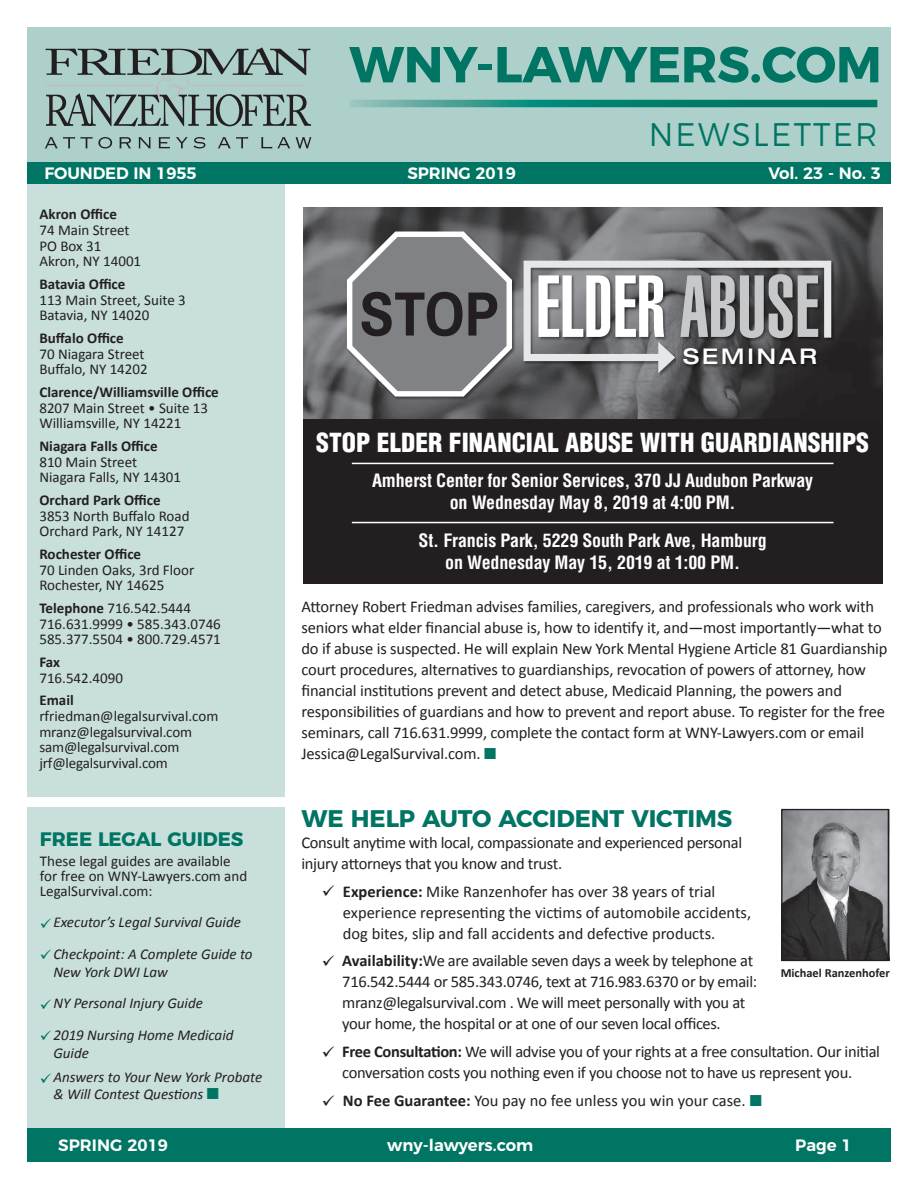
<style>
.page{position:relative;width:918px;height:1188px;background:#fff}
.page>*{position:absolute;margin:0;border:0;box-sizing:border-box;transform-origin:0 0}
.t1{font:900 extra-condensed 86.4px "Helvetica";color:#fff}
.t2{font:700 50.4px "Montserrat";letter-spacing:-.005em;color:#007563}
.t3{font:300 32.7px "Montserrat";letter-spacing:.07em;color:#007563;scale:.95 1}
.t4{font:900 condensed 25.65px "Helvetica";color:#fff}
.t5{font:700 24px "Montserrat";letter-spacing:-.005em;color:#007563}
.t6{font:500 expanded 21.6px "Helvetica Neue";letter-spacing:.14em;color:#fff}
.t7{font:700 19.5px "Montserrat";letter-spacing:-.005em;color:#007563}
.t8{font:700 condensed 18px/22px "Helvetica";letter-spacing:-.01em;color:#fff;text-align:center}
.t9{font:16.5px/21px "Calibri";letter-spacing:-.01em;color:#231f20}
.t10{font:600 16.5px "Montserrat";letter-spacing:-.01em;color:#fff}
.t11{font:15px/15.8px "Calibri";color:#231f20}
.t12{font:italic 15px/31.5px "Calibri";color:#231f20}
.t13{font:700 15px "Calibri";color:#231f20}
.t14{font:700 12.45px "Calibri";color:#231f20}
.s1{font-weight:700}
.s2{color:#007563}
.s3{color:#c7c8ca}
</style>
<div class="page">
<div style="left:27px;top:808px;width:258px;height:337px;background:#c8dfdb"></div>
<div style="left:27px;top:79px;width:258px;height:718px;background:#c8dfdb"></div>
<div style="left:27px;top:27px;width:864px;height:145px;background:#add0cb"></div>
<div style="left:27px;top:162px;width:864px;height:22px;background:#007563"></div>
<svg style="left:45px;top:137px;width:30px;height:11px"></svg>
<svg style="left:81px;top:137px;width:11px;height:11px"></svg>
<svg style="left:98px;top:137px;width:14px;height:11px"></svg>
<svg style="left:119px;top:137px;width:12px;height:11px"></svg>
<svg style="left:138px;top:137px;width:13px;height:11px"></svg>
<svg style="left:158px;top:137px;width:12px;height:12px"></svg>
<svg style="left:176px;top:137px;width:29px;height:11px"></svg>
<svg style="left:218px;top:137px;width:30px;height:11px"></svg>
<svg style="left:261px;top:137px;width:51px;height:12px"></svg>
<svg style="left:46px;top:48px;width:265px;height:78px"></svg>
<svg style="left:350px;top:100px;width:527px;height:7px;background:#1c8a7b"></svg>
<img style="left:303px;top:208px;width:579px;height:211px">
<div style="left:346px;top:231px;width:170px;height:170px;background:#231f20;opacity:.51"></div>
<svg style="left:347px;top:232px;width:165px;height:165px;background:#7e7f81"></svg>
<div style="left:523px;top:260px;width:312px;height:117px;background:#231f20;opacity:.51"></div>
<svg style="left:520px;top:257px;width:315px;height:116px;background:#87888a"></svg>
<div style="left:538px;top:273px;width:285px;height:69px;background:#231f20;opacity:.51"></div>
<div style="left:682px;top:347px;width:138px;height:21px;background:#231f20;opacity:.51"></div>
<img style="left:783px;top:811px;width:104px;height:148px">
<div style="left:781px;top:809px;width:108px;height:152px;border:1px solid #231f20"></div>
<div style="left:303px;top:419px;width:579px;height:165px;background:#231f20"></div>
<hr style="left:352px;top:463px;width:482px;height:1px;background:#fff">
<hr style="left:352px;top:522px;width:482px;height:1px;background:#fff">
<div style="left:27px;top:1128px;width:864px;height:34px;background:#007563"></div>
<h2 class="t2" style="left:349px;top:23px;width:534px">WNY-LAWYERS.COM</h2>
<h3 class="t3" style="left:649px;top:109px;width:242px">NEWSLETTER</h3>
<p class="t10" style="left:45px;top:160px;width:153px">FOUNDED IN 1955</p>
<p class="t10" style="left:407px;top:160px;width:110px">SPRING 2019</p>
<p class="t10" style="left:769px;top:160px;width:114px">Vol. 23 - No. 3</p>
<p class="t13" style="left:39px;top:205px;width:79px">Akron Office</p>
<p class="t11" style="left:39px;top:221px;width:103px">74 Main Street<br>PO Box 31<br>Akron, NY 14001</p>
<p class="t13" style="left:39px;top:275px;width:88px">Batavia Office</p>
<p class="t11" style="left:39px;top:291px;width:148px">113 Main Street, Suite 3<br>Batavia, NY 14020</p>
<p class="t13" style="left:39px;top:329px;width:86px">Buffalo Office</p>
<p class="t11" style="left:39px;top:345px;width:110px">70 Niagara Street<br>Buffalo, NY 14202</p>
<p class="t13" style="left:39px;top:383px;width:181px">Clarence/Williamsville Office</p>
<p class="t11" style="left:39px;top:399px;width:170px">8207 Main Street • Suite 13<br>Williamsville, NY 14221</p>
<p class="t13" style="left:39px;top:437px;width:120px">Niagara Falls Office</p>
<p class="t11" style="left:39px;top:453px;width:143px">810 Main Street<br>Niagara Falls, NY 14301</p>
<p class="t13" style="left:39px;top:491px;width:123px">Orchard Park Office</p>
<p class="t11" style="left:39px;top:507px;width:152px">3853 North Buffalo Road<br>Orchard Park, NY 14127</p>
<p class="t13" style="left:39px;top:545px;width:103px">Rochester Office</p>
<p class="t11" style="left:39px;top:561px;width:156px">70 Linden Oaks, 3rd Floor<br>Rochester, NY 14625</p>
<p class="t11" style="left:39px;top:599px;width:183px"><span class="s1">Telephone</span> 716.542.5444<br>716.631.9999 • 585.343.0746<br>585.377.5504 • 800.729.4571</p>
<p class="t13" style="left:39px;top:653px;width:22px">Fax</p>
<p class="t11" style="left:39px;top:669px;width:85px">716.542.4090</p>
<p class="t13" style="left:39px;top:691px;width:36px">Email</p>
<p class="t11" style="left:39px;top:707px;width:181px">rfriedman@legalsurvival.com mranz@legalsurvival.com sam@legalsurvival.com jrf@legalsurvival.com</p>
<p class="t7" style="left:40px;top:824px;width:205px">FREE LEGAL GUIDES</p>
<p class="t11" style="left:40px;top:852px;width:209px;line-height:15px">These legal guides are available for free on WNY-Lawyers.com and<br>LegalSurvival.com:</p>
<p class="t12" style="left:53px;top:906px;width:201px">Executor’s Legal Survival Guide<br>Checkpoint: A Complete Guide to</p>
<p class="t12" style="left:53px;top:955px;width:182px">New York DWI Law<br>NY Personal Injury Guide<br>2019 Nursing Home Medicaid</p>
<p class="t12" style="left:53px;top:1040px;width:210px;line-height:24.8px">Guide<br>Answers to Your New York Probate</p>
<p class="t12" style="left:53px;top:1077px;width:167px">&amp; Will Contest Questions <span class="s2">■</span></p>
<h1 class="t1" style="left:536px;top:257px;width:285px">ELDER <span class="s3">ABUSE</span></h1>
<h3 class="t6" style="left:683px;top:342px;width:135px">SEMINAR</h3>
<h3 class="t4" style="left:316px;top:426px;width:554px">STOP ELDER FINANCIAL ABUSE WITH GUARDIANSHIPS</h3>
<p class="t8" style="left:372px;top:469px;width:443px">Amherst Center for Senior Services, 370 JJ Audubon Parkway on Wednesday May 8, 2019 at 4:00 PM.</p>
<p class="t8" style="left:419px;top:529px;width:350px">St. Francis Park, 5229 South Park Ave, Hamburg on Wednesday May 15, 2019 at 1:00 PM.</p>
<p class="t9" style="left:302px;top:595px;width:588px">Attorney Robert Friedman advises families, caregivers, and professionals who work with seniors what elder financial abuse is, how to identify it, and—most importantly—what to do if abuse is suspected. He will explain New York Mental Hygiene Article 81 Guardianship court procedures, alternatives to guardianships, revocation of powers of attorney, how financial institutions prevent and detect abuse, Medicaid Planning, the powers and responsibilities of guardians and how to prevent and report abuse. To register for the free seminars, call 716.631.9999, complete the contact form at WNY-Lawyers.com or email Jessica@LegalSurvival.com. <span class="s2">■</span></p>
<h3 class="t5" style="left:302px;top:799px;width:432px">WE HELP AUTO ACCIDENT VICTIMS</h3>
<p class="t9" style="left:302px;top:831px;width:442px">Consult anytime with local, compassionate and experienced personal injury attorneys that you know and trust.</p>
<p class="t9" style="left:343px;top:880px;width:410px;text-indent:-21px">✓ <span class="s1">Experience:</span> Mike Ranzenhofer has over 38 years of trial experience representing the victims of automobile accidents, dog bites, slip and fall accidents and defective products.</p>
<p class="t9" style="left:342px;top:950px;width:416px;text-indent:-21px">✓ <span class="s1">Availability:</span>We are available seven days a week by telephone at 716.542.5444 or 585.343.0746, text at 716.983.6370 or by email: mranz@legalsurvival.com . We will meet personally with you at your home, the hospital or at one of our seven local offices.</p>
<p class="t9" style="left:322px;top:1040px;width:560px;text-align:center">✓ <span class="s1">Free Consultation:</span> We will advise you of your rights at a free consultation. Our initial conversation costs you nothing even if you choose not to have us represent you.</p>
<p class="t9" style="left:322px;top:1089px;width:442px">✓ <span class="s1">No Fee Guarantee:</span> You pay no fee unless you win your case. <span class="s2">■</span></p>
<p class="t14" style="left:781px;top:965px;width:111px">Michael Ranzenhofer</p>
<p class="t10" style="left:58px;top:1132px;width:111px">SPRING 2019</p>
<p class="t10" style="left:387px;top:1132px;width:148px">wny-lawyers.com</p>
<p class="t10" style="left:795px;top:1132px;width:58px">Page 1</p>
</div>
